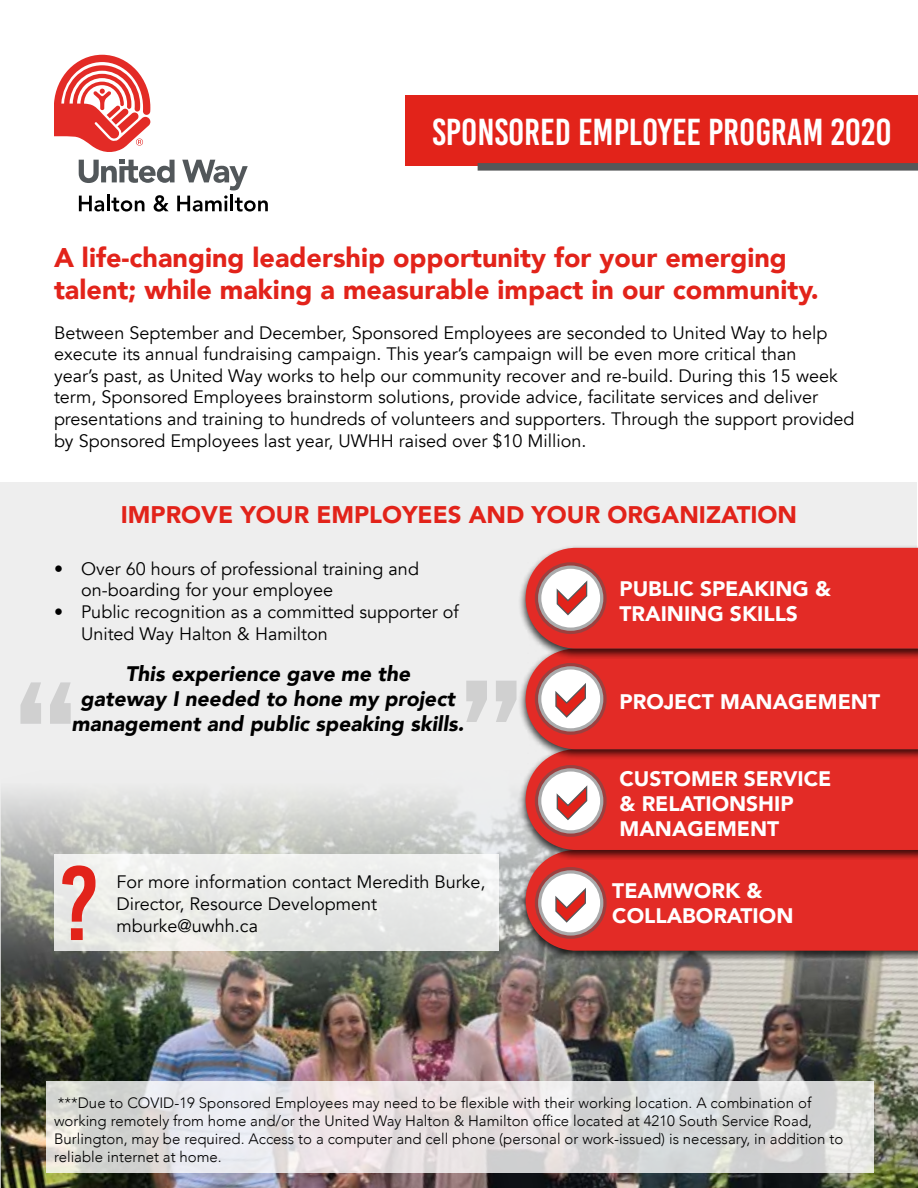
<style>
.page{position:relative;width:918px;height:1188px;background:#fff}
.page>*{position:absolute;margin:0;border:0;box-sizing:border-box;transform-origin:0 0}
.t1{font:184.8px "Bebas Kai";color:#555759}
.t2{font:105px "Bebas Kai";color:#e2231a}
.t3{font:37.5px "Bebas Kai";color:#fff}
.t4{font:900 27px/32.4px "Avenir";color:#e2231a}
.t5{font:900 24px "Avenir";color:#e2231a}
.t6{font:900 21px/25.2px "Avenir";color:#fff}
.t7{font:italic 900 21px/25.2px "Avenir";color:#000;text-align:center}
.t8{font:18px/21.6px "Avenir";color:#000}
.t9{font:300 15px/18px "Avenir";color:#000}
</style>
<div class="page">
<div style="left:1px;top:482px;width:916px;height:706px;background:#eee"></div>
<img style="left:1px;top:792px;width:917px;height:396px">
<div style="left:519px;top:847px;width:399px;height:114px;background:#000;opacity:.75"></div>
<div style="left:519px;top:545px;width:399px;height:114px;background:#000;opacity:.75"></div>
<svg style="left:46px;top:1081px;width:828px;height:92px"></svg>
<div style="left:405px;top:96px;width:513px;height:70px;background:#e2231a"></div>
<div style="left:478px;top:163px;width:440px;height:8px;background:#555759"></div>
<svg style="left:54px;top:55px;width:214px;height:157px"></svg>
<div style="left:54px;top:854px;width:445px;height:97px;background:#ebece9"></div>
<svg style="left:526px;top:548px;width:392px;height:403px;background:#db3e3a"></svg>
<h3 class="t3" style="left:432px;top:112px;width:461px">SPONSORED EMPLOYEE PROGRAM 2020</h3>
<h3 class="t4" style="left:54px;top:240px;width:766px">A life-changing leadership opportunity for your emerging talent; while making a measurable impact in our community.</h3>
<p class="t8" style="left:54px;top:322px;width:802px">Between September and December, Sponsored Employees are seconded to United Way to help execute its annual fundraising campaign. This year’s campaign will be even more critical than<br>year’s past, as United Way works to help our community recover and re-build. During this 15 week term, Sponsored Employees brainstorm solutions, provide advice, facilitate services and deliver presentations and training to hundreds of volunteers and supporters. Through the support provided by Sponsored Employees last year, UWHH raised over $10 Million.</p>
<h3 class="t5" style="left:121px;top:494px;width:678px">IMPROVE YOUR EMPLOYEES AND YOUR ORGANIZATION</h3>
<p class="t8" style="left:81px;top:558px;width:340px;text-indent:-27px">• Over 60 hours of professional training and on-boarding for your employee</p>
<p class="t8" style="left:81px;top:601px;width:379px;text-indent:-27px">• Public recognition as a committed supporter of<br>United Way Halton &amp; Hamilton</p>
<h1 class="t1" style="left:11px;top:649px;width:70px">“</h1>
<h1 class="t1" style="left:526px;top:756px;width:70px;rotate:-180deg">“</h1>
<p class="t7" style="left:72px;top:661px;width:394px">This experience gave me the<br>gateway I needed to hone my project management and public speaking skills.</p>
<h2 class="t2" style="left:60px;top:847px;width:40px">?</h2>
<p class="t8" style="left:117px;top:872px;width:370px">For more information contact Meredith Burke,<br>Director, Resource Development</p>
<p class="t8" style="left:117px;top:915px;width:143px">mburke@uwhh.ca</p>
<p class="t6" style="left:620px;top:576px;width:213px">PUBLIC SPEAKING &amp;<br>TRAINING SKILLS</p>
<p class="t6" style="left:620px;top:689px;width:262px">PROJECT MANAGEMENT</p>
<p class="t6" style="left:620px;top:766px;width:213px">CUSTOMER SERVICE &amp; RELATIONSHIP<br>MANAGEMENT</p>
<p class="t6" style="left:612px;top:878px;width:183px">TEAMWORK &amp;<br>COLLABORATION</p>
<p class="t9" style="left:54px;top:1093px;width:791px">***Due to COVID-19 Sponsored Employees may need to be flexible with their working location. A combination of working remotely from home and/or the United Way Halton &amp; Hamilton office located at 4210 South Service Road, Burlington, may be required. Access to a computer and cell phone (personal or work-issued) is necessary, in addition to reliable internet at home.</p>
</div>
